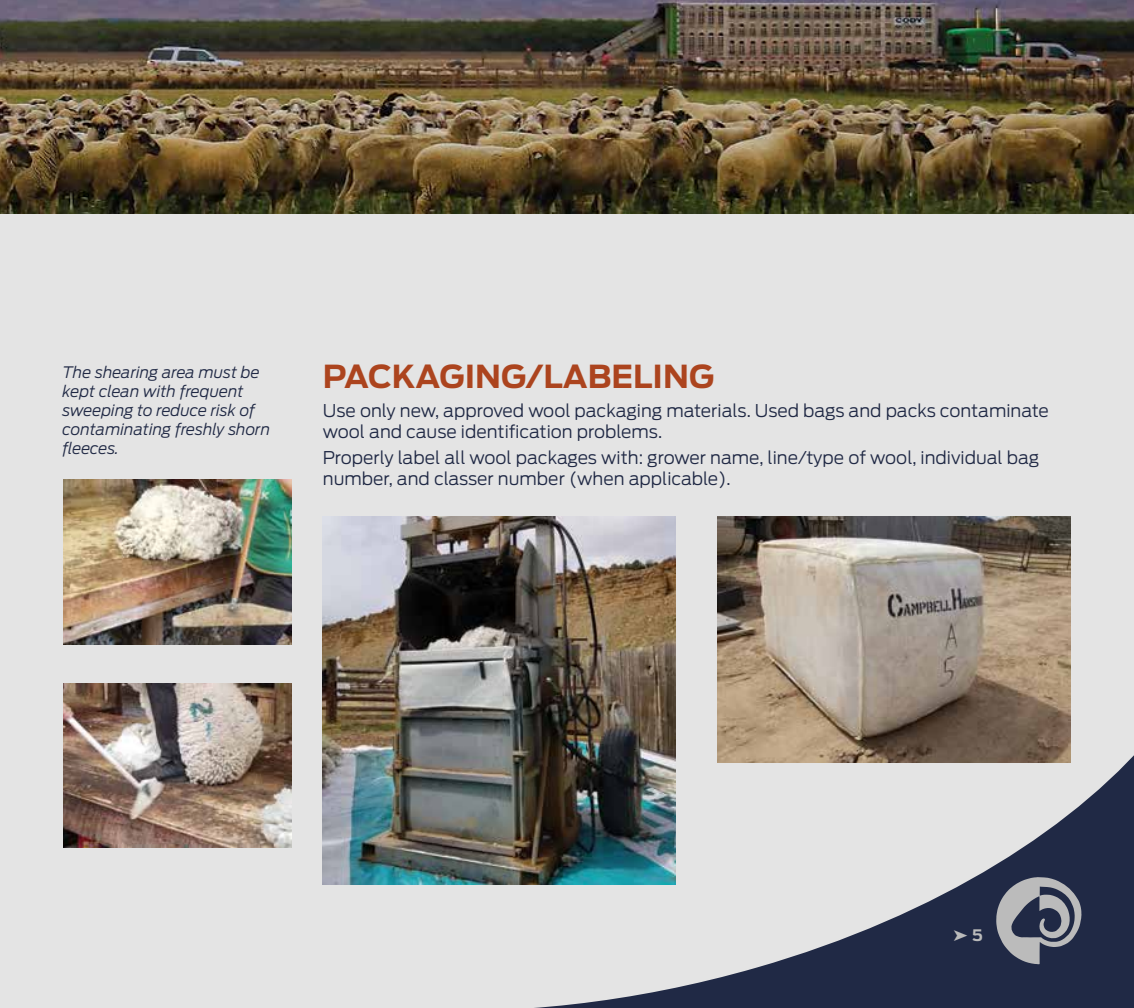
<style>
.page{position:relative;width:1134px;height:1008px;background:#e4e4e4}
.page>*{position:absolute;margin:0;border:0;box-sizing:border-box;transform-origin:0 0}
.t1{font:700 31.5px "Antenna";color:#ac441e}
.t2{font:300 17.5px/21px "Antenna";color:#202945}
.t3{font:italic 300 15.75px/18.9px "Antenna";color:#202945}
.t4{font:700 15.75px "Antenna";color:#bbb}
</style>
<div class="page">
<svg style="left:398px;top:701px;width:736px;height:307px"></svg>
<svg style="left:996px;top:877px;width:85px;height:87px;background:#6b6f7e"></svg>
<img style="left:0;top:0;width:1134px;height:213px">
<img style="left:63px;top:480px;width:228px;height:164px">
<img style="left:63px;top:683px;width:228px;height:165px">
<img style="left:323px;top:517px;width:353px;height:367px">
<img style="left:718px;top:517px;width:353px;height:245px">
<p class="t3" style="left:63px;top:363px;width:209px">The shearing area must be kept clean with frequent sweeping to reduce risk of contaminating freshly shorn fleeces.</p>
<h1 class="t1" style="left:323px;top:358px;width:393px">PACKAGING/LABELING</h1>
<p class="t2" style="left:323px;top:400px;width:728px">Use only new, approved wool packaging materials. Used bags and packs contaminate wool and cause identification problems.</p>
<p class="t2" style="left:323px;top:447px;width:718px">Properly label all wool packages with: grower name, line/type of wool, individual bag number, and classer number (when applicable).</p>
<p class="t4" style="left:953px;top:926px;width:31px">➤ 5</p>
</div>
